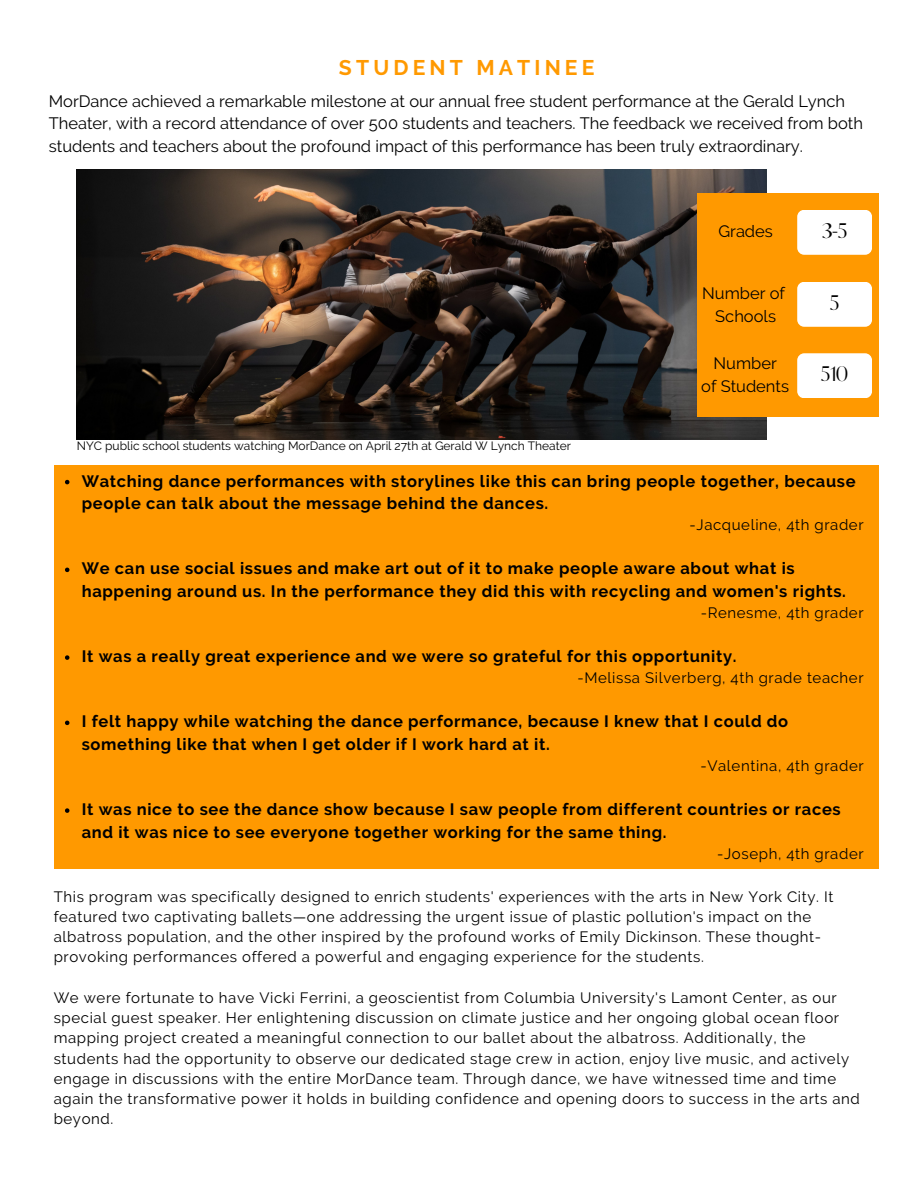
<style>
.page{position:relative;width:918px;height:1188px;background:#fff}
.page>*{position:absolute;margin:0;border:0;box-sizing:border-box;transform-origin:0 0}
.t1{font:700 21.15px "Raleway";letter-spacing:.195em;color:#f90}
.t2{font:700 21px "Classico";color:#000}
.t3{font:700 16.5px/22.5px "Raleway";letter-spacing:.04em;color:#000}
.t4{font:16.5px/22.5px "Raleway";color:#000;text-align:center}
.t5{font:15px/20.2px "Raleway";letter-spacing:.04em;color:#000}
.t6{font:12px "Raleway";color:#000}
</style>
<div class="page">
<img style="left:76px;top:169px;width:691px;height:270px">
<div style="left:697px;top:193px;width:182px;height:224px;background:#f90"></div>
<div style="left:797px;top:210px;width:75px;height:45px;background:#fff;border-radius:7px"></div>
<div style="left:797px;top:282px;width:75px;height:45px;background:#fff;border-radius:7px"></div>
<div style="left:797px;top:353px;width:75px;height:45px;background:#fff;border-radius:7px"></div>
<div style="left:54px;top:465px;width:825px;height:404px;background:#f90"></div>
<svg style="left:65px;top:480px;width:4px;height:4px"></svg>
<svg style="left:65px;top:568px;width:4px;height:4px"></svg>
<svg style="left:65px;top:655px;width:4px;height:5px"></svg>
<svg style="left:65px;top:721px;width:4px;height:4px"></svg>
<svg style="left:65px;top:808px;width:4px;height:5px"></svg>
<h1 class="t1" style="left:339px;top:55px;width:257px">STUDENT MATINEE</h1>
<h3 class="t4" style="left:49px;top:90px;width:816px;text-align:left">MorDance achieved a remarkable milestone at our annual free student performance at the Gerald Lynch<br>Theater, with a record attendance of over 500 students and teachers. The feedback we received from both students and teachers about the profound impact of this performance has been truly extraordinary.</h3>
<h3 class="t6" style="left:77px;top:438px;width:496px">NYC public school students watching MorDance on April 27th at Gerald W Lynch Theater</h3>
<h2 class="t4" style="left:718px;top:220px;width:56px">Grades</h2>
<h3 class="t4" style="left:702px;top:282px;width:84px">Number of<br>Schools</h3>
<p class="t4" style="left:701px;top:352px;width:89px">Number<br>of Students</p>
<h3 class="t2" style="left:822px;top:222px;width:27px">3-5</h3>
<h2 class="t2" style="left:830px;top:294px;width:11px">5</h2>
<p class="t2" style="left:821px;top:365px;width:29px">510</p>
<p class="t3" style="left:82px;top:470px;width:775px">Watching dance performances with storylines like this can bring people together, because people can talk about the message behind the dances.</p>
<h3 class="t5" style="left:690px;top:515px;width:176px">-Jacqueline, 4th grader</h3>
<p class="t3" style="left:82px;top:557px;width:766px">We can use social issues and make art out of it to make people aware about what is happening around us. In the performance they did this with recycling and women's rights.</p>
<h3 class="t5" style="left:701px;top:603px;width:164px">-Renesme, 4th grader</h3>
<p class="t3" style="left:82px;top:645px;width:656px">It was a really great experience and we were so grateful for this opportunity.</p>
<h3 class="t5" style="left:577px;top:668px;width:288px">-Melissa Silverberg, 4th grade teacher</h3>
<p class="t3" style="left:82px;top:710px;width:708px">I felt happy while watching the dance performance, because I knew that I could do something like that when I get older if I work hard at it.</p>
<h3 class="t5" style="left:700px;top:756px;width:165px">-Valentina, 4th grader</h3>
<p class="t3" style="left:82px;top:798px;width:761px">It was nice to see the dance show because I saw people from different countries or races and it was nice to see everyone together working for the same thing.</p>
<h3 class="t5" style="left:717px;top:844px;width:148px">-Joseph, 4th grader</h3>
<h3 class="t5" style="left:54px;top:886px;width:781px">This program was specifically designed to enrich students' experiences with the arts in New York City. It featured two captivating ballets—one addressing the urgent issue of plastic pollution's impact on the albatross population, and the other inspired by the profound works of Emily Dickinson. These thought&shy;provoking performances offered a powerful and engaging experience for the students.</h3>
<h3 class="t5" style="left:54px;top:988px;width:808px">We were fortunate to have Vicki Ferrini, a geoscientist from Columbia University's Lamont Center, as our special guest speaker. Her enlightening discussion on climate justice and her ongoing global ocean floor mapping project created a meaningful connection to our ballet about the albatross. Additionally, the students had the opportunity to observe our dedicated stage crew in action, enjoy live music, and actively engage in discussions with the entire MorDance team. Through dance, we have witnessed time and time again the transformative power it holds in building confidence and opening doors to success in the arts and beyond.</h3>
</div>
